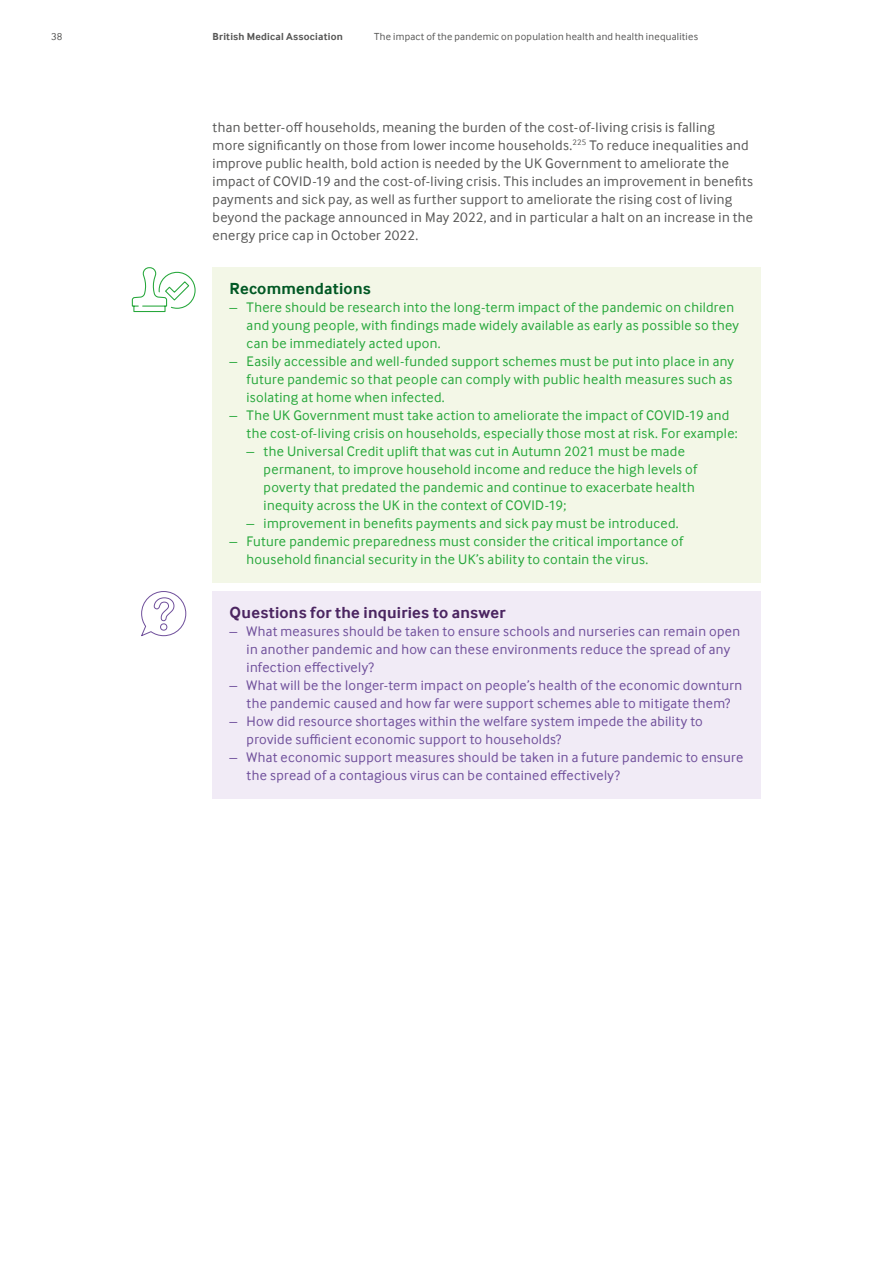
<style>
.page{position:relative;width:893px;height:1263px;background:#fff}
.page>*{position:absolute;margin:0;border:0;box-sizing:border-box;transform-origin:0 0}
.t1{font:700 16.5px "Inter Face";letter-spacing:.01em;color:#4b2561}
.t2{font:700 16.5px "Inter Face";letter-spacing:.015em;color:#005824}
.t3{font:14.25px/18px "Inter Face";letter-spacing:.02em;color:#26a73b}
.t4{font:14.25px/18px "Inter Face";letter-spacing:.02em;color:#6f4f9b}
.t5{font:14.25px/18px "Inter Face";letter-spacing:.02em;color:#575756}
.t6{font:10.5px "Inter Face";letter-spacing:.025em;color:#575756}
.t7{font:700 10.5px "Inter Face";letter-spacing:.02em;color:#575756}
</style>
<div class="page">
<div style="left:213px;top:591px;width:548px;height:207px;background:#f1ebf6"></div>
<div style="left:213px;top:267px;width:548px;height:315px;background:#f3f7e7"></div>
<svg style="left:141px;top:591px;width:46px;height:46px"></svg>
<svg style="left:131px;top:267px;width:65px;height:46px"></svg>
<p class="t6" style="left:51px;top:31px;width:13px">38</p>
<p class="t7" style="left:213px;top:30px;width:132px">British Medical Association</p>
<p class="t6" style="left:374px;top:31px;width:325px">The impact of the pandemic on population health and health inequalities</p>
<p class="t5" style="left:213px;top:118px;width:542px">than better-off households, meaning the burden of the cost-of-living crisis is falling<br>more significantly on those from lower income households.<sup>225</sup> To reduce inequalities and improve public health, bold action is needed by the UK Government to ameliorate the impact of COVID-19 and the cost-of-living crisis. This includes an improvement in benefits payments and sick pay, as well as further support to ameliorate the rising cost of living beyond the package announced in May 2022, and in particular a halt on an increase in the energy price cap in October 2022.</p>
<p class="t2" style="left:230px;top:279px;width:143px">Recommendations</p>
<p class="t3" style="left:247px;top:298px;width:494px;text-indent:-17px">– There should be research into the long-term impact of the pandemic on children and young people, with findings made widely available as early as possible so they can be immediately acted upon.</p>
<p class="t3" style="left:247px;top:352px;width:489px;text-indent:-17px">– Easily accessible and well-funded support schemes must be put into place in any future pandemic so that people can comply with public health measures such as isolating at home when infected.</p>
<p class="t3" style="left:247px;top:406px;width:493px;text-indent:-17px">– The UK Government must take action to ameliorate the impact of COVID-19 and the cost-of-living crisis on households, especially those most at risk. For example:</p>
<p class="t3" style="left:264px;top:442px;width:435px;text-indent:-17px">– the Universal Credit uplift that was cut in Autumn 2021 must be made permanent, to improve household income and reduce the high levels of poverty that predated the pandemic and continue to exacerbate health inequity across the UK in the context of COVID-19;</p>
<p class="t3" style="left:247px;top:514px;width:434px">– improvement in benefits payments and sick pay must be introduced.</p>
<p class="t3" style="left:247px;top:532px;width:438px;text-indent:-17px">– Future pandemic preparedness must consider the critical importance of household financial security in the UK’s ability to contain the virus.</p>
<p class="t1" style="left:230px;top:603px;width:277px">Questions for the inquiries to answer</p>
<p class="t4" style="left:247px;top:622px;width:495px;text-indent:-17px">– What measures should be taken to ensure schools and nurseries can remain open in another pandemic and how can these environments reduce the spread of any infection effectively?</p>
<p class="t4" style="left:230px;top:676px;width:514px;text-align:center">– What will be the longer-term impact on people’s health of the economic downturn the pandemic caused and how far were support schemes able to mitigate them?</p>
<p class="t4" style="left:247px;top:712px;width:458px;text-indent:-17px">– How did resource shortages within the welfare system impede the ability to provide sufficient economic support to households?</p>
<p class="t4" style="left:247px;top:748px;width:498px;text-indent:-17px">– What economic support measures should be taken in a future pandemic to ensure the spread of a contagious virus can be contained effectively?</p>
</div>
